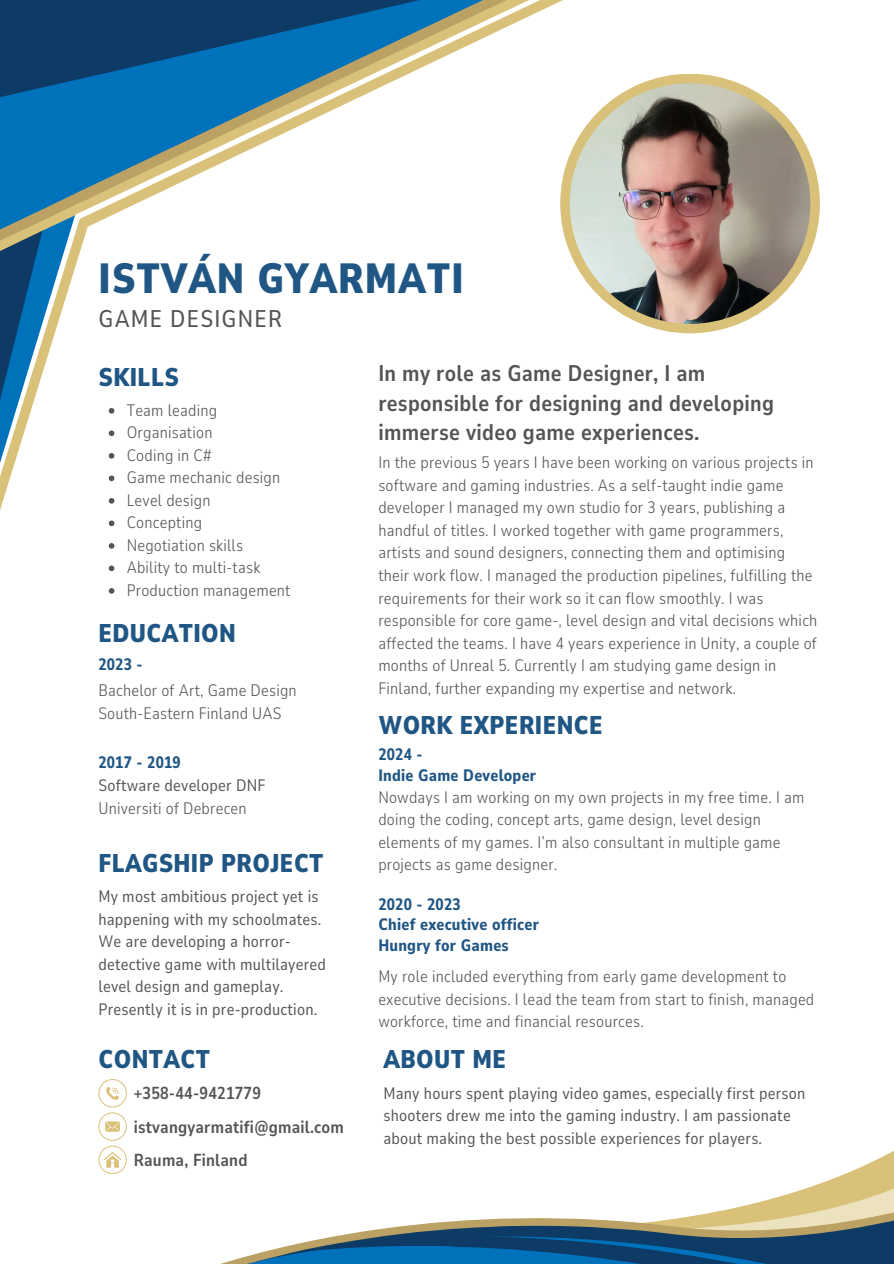
<style>
.page{position:relative;width:894px;height:1264px;background:#fff}
.page>*{position:absolute;margin:0;border:0;box-sizing:border-box;transform-origin:0 0}
.t1{font:900 42px "Nunito Sans 10 pt Condensed";letter-spacing:.025em;color:#1f5684}
.t2{font:900 25.5px "Nunito Sans 10 pt Condensed";letter-spacing:.015em;color:#1f5684}
.t3{font:500 24px "Nunito Sans 10 pt Condensed";letter-spacing:.05em;color:#545454}
.t4{font:700 22.5px/29.2px "Nunito Sans 10 pt Condensed";letter-spacing:.01em;color:#545454}
.t5{font:700 17.25px/33.8px "Nunito Sans 10 pt Condensed";letter-spacing:.01em;color:#545454}
.t6{font:300 16.5px/22.5px "Nunito Sans 10 pt Condensed";letter-spacing:.01em;color:#545454}
.t7{font:16.5px/22.5px "Nunito Sans 10 pt Condensed";letter-spacing:.01em;color:#545454}
.t8{font:800 16.5px/20.2px "Nunito Sans 10 pt Condensed";letter-spacing:.015em;color:#1f5684}
</style>
<div class="page">
<svg style="left:0;top:0;width:626px;height:594px"></svg>
<div style="left:560px;top:74px;width:259px;height:259px;background:#d9c179;border-radius:50%"></div>
<img style="left:569px;top:83px;width:241px;height:241px;border-radius:50%">
<svg style="left:859px;top:1151px;width:34px;height:17px"></svg>
<svg style="left:224px;top:1168px;width:669px;height:95px"></svg>
<svg style="left:98px;top:1079px;width:28px;height:94px"></svg>
<svg style="left:109px;top:408px;width:5px;height:5px"></svg>
<svg style="left:109px;top:430px;width:5px;height:6px"></svg>
<svg style="left:109px;top:453px;width:5px;height:5px"></svg>
<svg style="left:109px;top:475px;width:5px;height:6px"></svg>
<svg style="left:109px;top:498px;width:5px;height:5px"></svg>
<svg style="left:109px;top:520px;width:5px;height:6px"></svg>
<svg style="left:109px;top:543px;width:5px;height:5px"></svg>
<svg style="left:109px;top:565px;width:5px;height:6px"></svg>
<svg style="left:109px;top:588px;width:5px;height:5px"></svg>
<p class="t1" style="left:98px;top:251px;width:366px">ISTVÁN GYARMATI</p>
<h2 class="t3" style="left:98px;top:302px;width:185px">GAME DESIGNER</h2>
<h2 class="t2" style="left:99px;top:360px;width:82px">SKILLS</h2>
<p class="t6" style="left:127px;top:399px;width:92px">Team leading</p>
<p class="t6" style="left:127px;top:421px;width:87px">Organisation</p>
<p class="t6" style="left:127px;top:444px;width:87px">Coding in C#</p>
<p class="t6" style="left:127px;top:466px;width:155px">Game mechanic design</p>
<p class="t6" style="left:127px;top:489px;width:85px">Level design</p>
<p class="t6" style="left:127px;top:511px;width:77px">Concepting</p>
<p class="t6" style="left:127px;top:534px;width:118px">Negotiation skills</p>
<p class="t6" style="left:127px;top:556px;width:135px">Ability to multi-task</p>
<p class="t6" style="left:127px;top:579px;width:165px">Production management</p>
<h4 class="t2" style="left:98px;top:616px;width:139px">EDUCATION</h4>
<h4 class="t8" style="left:98px;top:654px;width:46px">2023 -</h4>
<p class="t6" style="left:98px;top:679px;width:200px">Bachelor of Art, Game Design</p>
<p class="t6" style="left:98px;top:702px;width:185px">South-Eastern Finland UAS</p>
<h2 class="t8" style="left:98px;top:752px;width:84px">2017 - 2019</h2>
<p class="t7" style="left:98px;top:774px;width:168px">Software developer DNF</p>
<p class="t6" style="left:98px;top:797px;width:150px">Universiti of Debrecen</p>
<h2 class="t2" style="left:98px;top:845px;width:226px">FLAGSHIP PROJECT</h2>
<p class="t7" style="left:98px;top:885px;width:229px">My most ambitious project yet is happening with my schoolmates.<br>We are developing a horror&shy;detective game with multilayered level design and gameplay.<br>Presently it is in pre-production.</p>
<p class="t2" style="left:99px;top:1042px;width:113px">CONTACT</p>
<h1 class="t5" style="left:134px;top:1076px;width:212px">+358-44-9421779 istvangyarmatifi@gmail.com<br>Rauma, Finland</h1>
<p class="t4" style="left:378px;top:359px;width:397px">In my role as Game Designer, I am responsible for designing and developing immerse video game experiences.</p>
<h4 class="t6" style="left:378px;top:452px;width:440px">In the previous 5 years I have been working on various projects in software and gaming industries. As a self-taught indie game developer I managed my own studio for 3 years, publishing a handful of titles. I worked together with game programmers, artists and sound designers, connecting them and optimising their work flow. I managed the production pipelines, fulfilling the requirements for their work so it can flow smoothly. I was responsible for core game-, level design and vital decisions which affected the teams. I have 4 years experience in Unity, a couple of months of Unreal 5. Currently I am studying game design in Finland, further expanding my expertise and network.</h4>
<h2 class="t2" style="left:378px;top:708px;width:226px">WORK EXPERIENCE</h2>
<h2 class="t8" style="left:378px;top:745px;width:159px">2024 -<br>Indie Game Developer</h2>
<p class="t6" style="left:378px;top:786px;width:427px">Nowdays I am working on my own projects in my free time. I am doing the coding, concept arts, game design, level design elements of my games. I’m also consultant in multiple game projects as game designer.</p>
<p class="t8" style="left:378px;top:894px;width:162px">2020 - 2023<br>Chief executive officer<br>Hungry for Games</p>
<h4 class="t6" style="left:378px;top:965px;width:437px">My role included everything from early game development to executive decisions. I lead the team from start to finish, managed workforce, time and financial resources.</h4>
<p class="t2" style="left:383px;top:1042px;width:124px">ABOUT ME</p>
<h3 class="t7" style="left:383px;top:1082px;width:423px">Many hours spent playing video games, especially first person shooters drew me into the gaming industry. I am passionate about making the best possible experiences for players.</h3>
</div>
